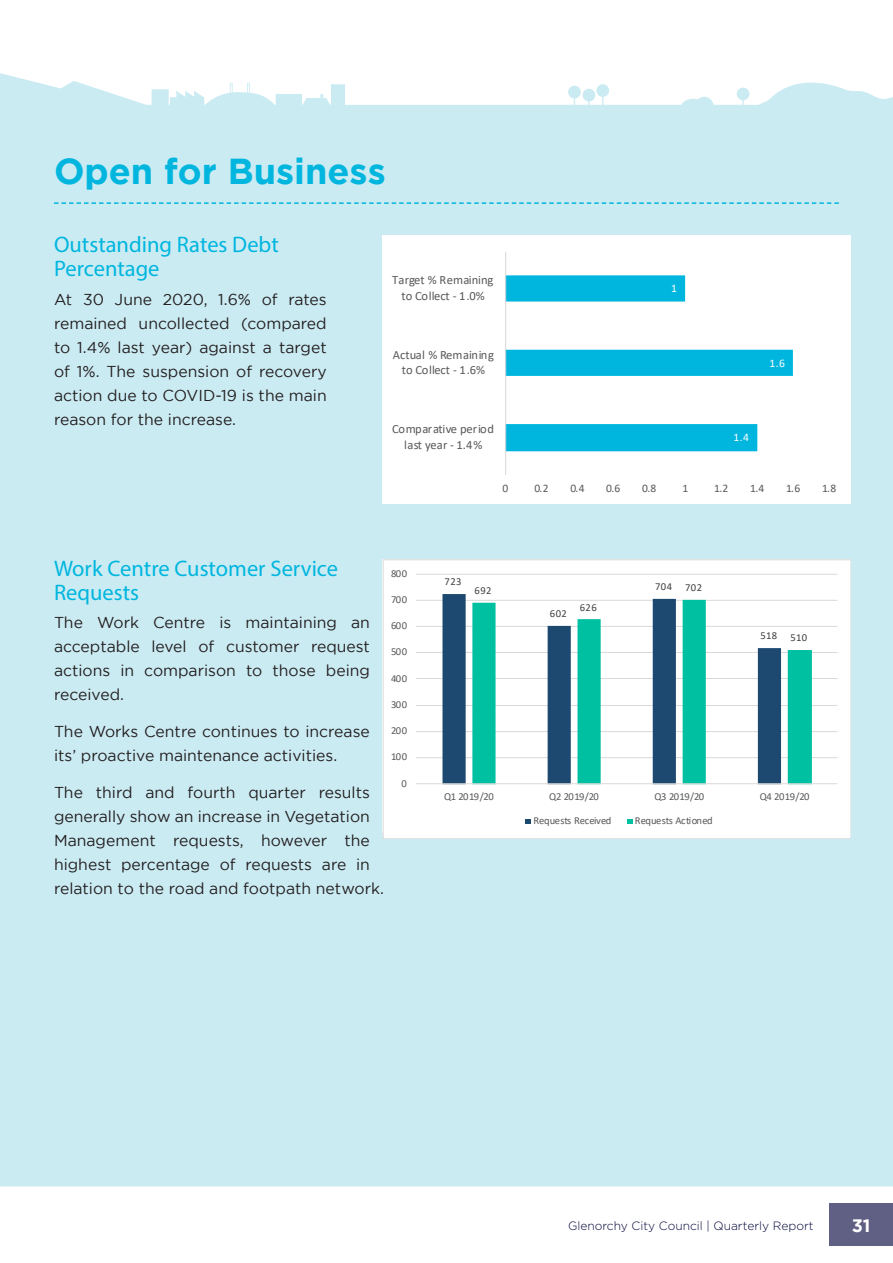
<style>
.page{position:relative;width:893px;height:1263px;background:#fff}
.page>*{position:absolute;margin:0;border:0;box-sizing:border-box;transform-origin:0 0}
.PageHeader{font:700 36px "Gotham";color:#00b6de}
.Heading1{font:22.5px/24px "Myriad Pro";color:#00b6de}
.t1{font:700 18px "Gotham";color:#fff}
.Paragraph_1{font:15.75px/24px "Gotham";color:#231f20;text-align:justify}
.t2{font:12.6px/15.3px "Calibri";color:#595959;text-align:center}
.t3{font:300 12px "Gotham";color:#000539}
.t4{font:11.55px "Calibri";color:#595959}
.t5{font:11.55px "Calibri";color:#fff}
.t6{font:10.65px "Calibri";letter-spacing:-.045em;color:#595959}
.t7{font:10.65px "Calibri";letter-spacing:.04em;color:#404040}
</style>
<div class="page">
<div style="left:829px;top:1203px;width:64px;height:43px;background:#606084"></div>
<div style="left:0;top:73px;width:893px;height:1113px;background:#cbebf3"></div>
<svg style="left:54px;top:202px;width:785px;height:2px;background:#6ed2e9"></svg>
<div style="left:383px;top:236px;width:467px;height:268px;background:#fff"></div>
<svg style="left:506px;top:275px;width:287px;height:176px"></svg>
<hr style="left:505px;top:252px;width:1px;height:223px;background:#d9d9d9">
<svg style="left:383px;top:559px;width:467px;height:279px"></svg>
<p class="PageHeader" style="left:54px;top:150px;width:333px">Open for Business</p>
<p class="Heading1" style="left:54px;top:233px;width:226px">Outstanding Rates Debt<br>Percentage</p>
<p class="Paragraph_1" style="left:54px;top:287px;width:274px">At 30 June 2020, 1.6% of rates remained uncollected (compared to 1.4% last year) against a target of 1%. The suspension of recovery action due to COVID-19 is the main reason for the increase.</p>
<p class="t2" style="left:392px;top:272px;width:103px">Target % Remaining to Collect - 1.0%</p>
<p class="t2" style="left:393px;top:346px;width:103px">Actual % Remaining to Collect - 1.6%</p>
<p class="t5" style="left:671px;top:280px;width:7px">1</p>
<p class="t5" style="left:770px;top:355px;width:17px">1.6</p>
<p class="t2" style="left:392px;top:421px;width:103px">Comparative period last year - 1.4%</p>
<p class="t5" style="left:734px;top:429px;width:17px">1.4</p>
<p class="t4" style="left:503px;top:481px;width:7px">0</p>
<p class="t4" style="left:534px;top:481px;width:16px">0.2</p>
<p class="t4" style="left:570px;top:481px;width:16px">0.4</p>
<p class="t4" style="left:606px;top:481px;width:16px">0.6</p>
<p class="t4" style="left:642px;top:481px;width:16px">0.8</p>
<p class="t4" style="left:682px;top:481px;width:7px">1</p>
<p class="t4" style="left:714px;top:481px;width:16px">1.2</p>
<p class="t4" style="left:750px;top:481px;width:16px">1.4</p>
<p class="t4" style="left:786px;top:481px;width:16px">1.6</p>
<p class="t4" style="left:822px;top:481px;width:16px">1.8</p>
<p class="Heading1" style="left:54px;top:556px;width:286px">Work Centre Customer Service<br>Requests</p>
<p class="Paragraph_1" style="left:54px;top:611px;width:317px">The Work Centre is maintaining an acceptable level of customer request actions in comparison to those being received.</p>
<p class="Paragraph_1" style="left:54px;top:719px;width:317px">The Works Centre continues to increase its’ proactive maintenance activities.</p>
<p class="Paragraph_1" style="left:54px;top:780px;width:331px;text-align:left">The third and fourth quarter results generally show an increase in Vegetation Management requests, however the highest percentage of requests are in relation to the road and footpath network.</p>
<p class="t6" style="left:391px;top:566px;width:17px">800</p>
<p class="t6" style="left:391px;top:592px;width:17px">700</p>
<p class="t6" style="left:391px;top:618px;width:17px">600</p>
<p class="t6" style="left:391px;top:644px;width:17px">500</p>
<p class="t6" style="left:391px;top:671px;width:17px">400</p>
<p class="t6" style="left:391px;top:697px;width:17px">300</p>
<p class="t6" style="left:391px;top:723px;width:17px">200</p>
<p class="t6" style="left:391px;top:749px;width:17px">100</p>
<p class="t6" style="left:401px;top:776px;width:7px">0</p>
<p class="t7" style="left:445px;top:574px;width:18px">723</p>
<p class="t7" style="left:475px;top:583px;width:18px">692</p>
<p class="t7" style="left:550px;top:606px;width:18px">602</p>
<p class="t7" style="left:580px;top:600px;width:18px">626</p>
<p class="t7" style="left:655px;top:579px;width:18px">704</p>
<p class="t7" style="left:685px;top:580px;width:18px">702</p>
<p class="t7" style="left:760px;top:628px;width:18px">518</p>
<p class="t7" style="left:790px;top:630px;width:18px">510</p>
<p class="t6" style="left:444px;top:789px;width:51px">Q1 2019/20</p>
<p class="t6" style="left:549px;top:789px;width:51px">Q2 2019/20</p>
<p class="t6" style="left:654px;top:789px;width:51px">Q3 2019/20</p>
<p class="t6" style="left:760px;top:789px;width:51px">Q4 2019/20</p>
<p class="t6" style="left:533px;top:813px;width:79px">Requests Received</p>
<p class="t6" style="left:635px;top:813px;width:79px">Requests Actioned</p>
<p class="t3" style="left:568px;top:1219px;width:247px">Glenorchy City Council | Quarterly Report</p>
<p class="t1" style="left:852px;top:1215px;width:20px">31</p>
</div>
